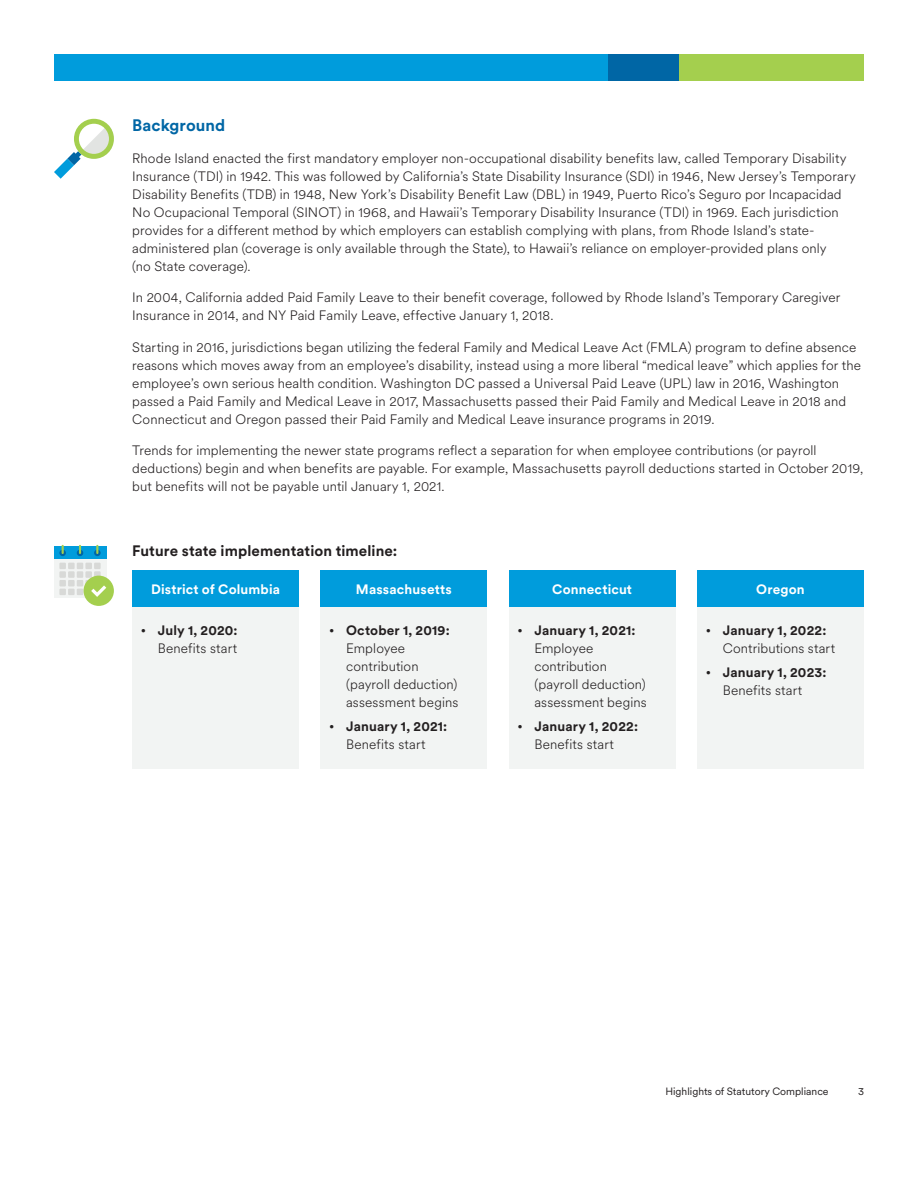
<style>
.page{position:relative;width:918px;height:1188px;background:#fff}
.page>*{position:absolute;margin:0;border:0;box-sizing:border-box;transform-origin:0 0}
.Section_Head{font:700 16.5px "Met Life Circular";color:#0066a5}
.Body_Head{font:700 15px "Met Life Circular";letter-spacing:.005em;color:#231f20}
.Body_Copy{font:300 13.5px/18px "Met Life Circular";letter-spacing:.01em;color:#231f20}
.t1{font:700 13.5px/18px "Met Life Circular";letter-spacing:.01em;color:#231f20;text-align:center}
.Section_Head-2{font:700 13.5px "Met Life Circular";letter-spacing:.01em;color:#fff}
.t2{font:10.5px "Met Life Circular";color:#231f20}
.s1{font-weight:700}
.s2{font-weight:300}
</style>
<div class="page">
<div style="left:54px;top:54px;width:608px;height:27px;background:#009cdc"></div>
<div style="left:632px;top:54px;width:232px;height:27px;background:#a4cf4e"></div>
<div style="left:608px;top:54px;width:71px;height:27px;background:#0066a5"></div>
<div style="left:132px;top:570px;width:167px;height:37px;background:#009cdc"></div>
<div style="left:132px;top:607px;width:167px;height:162px;background:#f2f4f3"></div>
<div style="left:321px;top:607px;width:166px;height:162px;background:#f2f4f3"></div>
<div style="left:321px;top:570px;width:166px;height:37px;background:#009cdc"></div>
<div style="left:509px;top:607px;width:166px;height:162px;background:#f2f4f3"></div>
<div style="left:509px;top:570px;width:166px;height:37px;background:#009cdc"></div>
<div style="left:697px;top:607px;width:167px;height:162px;background:#f2f4f3"></div>
<div style="left:697px;top:570px;width:167px;height:37px;background:#009cdc"></div>
<svg style="left:54px;top:118px;width:60px;height:61px"></svg>
<div style="left:54px;top:546px;width:52px;height:52px;background:#f2f4f3"></div>
<div style="left:54px;top:546px;width:52px;height:13px;background:#009cdc"></div>
<svg style="left:59px;top:550px;width:7px;height:6px"></svg>
<svg style="left:62px;top:545px;width:2px;height:9px"></svg>
<svg style="left:77px;top:545px;width:6px;height:11px"></svg>
<svg style="left:94px;top:550px;width:7px;height:6px"></svg>
<svg style="left:96px;top:545px;width:2px;height:9px"></svg>
<div style="left:59px;top:563px;width:7px;height:6px;background:#d8d9d7"></div>
<div style="left:68px;top:563px;width:7px;height:6px;background:#d8d9d7"></div>
<svg style="left:77px;top:563px;width:6px;height:6px"></svg>
<div style="left:85px;top:563px;width:7px;height:6px;background:#d8d9d7"></div>
<div style="left:94px;top:563px;width:7px;height:6px;background:#d8d9d7"></div>
<div style="left:59px;top:571px;width:7px;height:7px;background:#d8d9d7"></div>
<div style="left:68px;top:571px;width:7px;height:7px;background:#d8d9d7"></div>
<div style="left:77px;top:571px;width:6px;height:7px;background:#d8d9d7"></div>
<div style="left:85px;top:571px;width:7px;height:7px;background:#d8d9d7"></div>
<svg style="left:94px;top:571px;width:7px;height:7px"></svg>
<div style="left:59px;top:580px;width:7px;height:6px;background:#d8d9d7"></div>
<div style="left:68px;top:580px;width:7px;height:6px;background:#d8d9d7"></div>
<div style="left:59px;top:589px;width:7px;height:6px;background:#d8d9d7"></div>
<div style="left:68px;top:589px;width:7px;height:6px;background:#d8d9d7"></div>
<svg style="left:77px;top:580px;width:6px;height:15px"></svg>
<div style="left:84px;top:576px;width:30px;height:30px;background:#a4cf4e;border-radius:50%"></div>
<svg style="left:91px;top:585px;width:15px;height:12px"></svg>
<p class="Section_Head" style="left:132px;top:114px;width:94px">Background</p>
<p class="Body_Copy" style="left:132px;top:148px;width:725px">Rhode Island enacted the first mandatory employer non-occupational disability benefits law, called Temporary Disability Insurance (TDI) in 1942. This was followed by California’s State Disability Insurance (SDI) in 1946, New Jersey’s Temporary Disability Benefits (TDB) in 1948, New York’s Disability Benefit Law (DBL) in 1949, Puerto Rico’s Seguro por Incapacidad No Ocupacional Temporal (SINOT) in 1968, and Hawaii’s Temporary Disability Insurance (TDI) in 1969. Each jurisdiction provides for a different method by which employers can establish complying with plans, from Rhode Island’s state&shy;administered plan (coverage is only available through the State), to Hawaii’s reliance on employer-provided plans only<br>(no State coverage).</p>
<p class="Body_Copy" style="left:132px;top:288px;width:710px">In 2004, California added Paid Family Leave to their benefit coverage, followed by Rhode Island’s Temporary Caregiver<br>Insurance in 2014, and NY Paid Family Leave, effective January 1, 2018.</p>
<p class="Body_Copy" style="left:132px;top:337px;width:730px">Starting in 2016, jurisdictions began utilizing the federal Family and Medical Leave Act (FMLA) program to define absence reasons which moves away from an employee’s disability, instead using a more liberal “medical leave” which applies for the employee’s own serious health condition. Washington DC passed a Universal Paid Leave (UPL) law in 2016, Washington passed a Paid Family and Medical Leave in 2017, Massachusetts passed their Paid Family and Medical Leave in 2018 and Connecticut and Oregon passed their Paid Family and Medical Leave insurance programs in 2019.</p>
<p class="Body_Copy" style="left:132px;top:441px;width:733px">Trends for implementing the newer state programs reflect a separation for when employee contributions (or payroll deductions) begin and when benefits are payable. For example, Massachusetts payroll deductions started in October 2019, but benefits will not be payable until January 1, 2021.</p>
<p class="Body_Head" style="left:132px;top:540px;width:267px">Future state implementation timeline:</p>
<p class="Section_Head-2" style="left:151px;top:580px;width:131px">District of Columbia</p>
<p class="Body_Copy" style="left:141px;top:621px;width:98px;text-align:right"><sup>•</sup> <span class="s1">July 1, 2020:<br></span>Benefits start</p>
<p class="Body_Copy" style="left:346px;top:621px;width:114px;text-indent:-16px"><sup>•</sup> <span class="s1">October 1, 2019:<br></span>Employee contribution (payroll deduction) assessment begins</p>
<p class="t1" style="left:330px;top:717px;width:119px"><sup>•</sup> January 1, 2021:<br><span class="s2">Benefits start</span></p>
<p class="Section_Head-2" style="left:356px;top:580px;width:97px">Massachusetts</p>
<p class="Section_Head-2" style="left:552px;top:580px;width:81px">Connecticut</p>
<p class="Body_Copy" style="left:534px;top:621px;width:114px;text-indent:-16px"><sup>•</sup> <span class="s1">January 1, 2021:<br></span>Employee contribution (payroll deduction) assessment begins</p>
<p class="t1" style="left:518px;top:717px;width:122px"><sup>•</sup> January 1, 2022:<br><span class="s2">Benefits start</span></p>
<p class="Section_Head-2" style="left:756px;top:580px;width:50px">Oregon</p>
<p class="Body_Copy" style="left:723px;top:621px;width:114px;text-indent:-16px"><sup>•</sup> <span class="s1">January 1, 2022:<br></span>Contributions start</p>
<p class="t1" style="left:706px;top:663px;width:122px"><sup>•</sup> January 1, 2023:<br><span class="s2">Benefits start</span></p>
<p class="t2" style="left:665px;top:1084px;width:165px">Highlights of Statutory Compliance</p>
<p class="t2" style="left:858px;top:1084px;width:7px">3</p>
</div>
